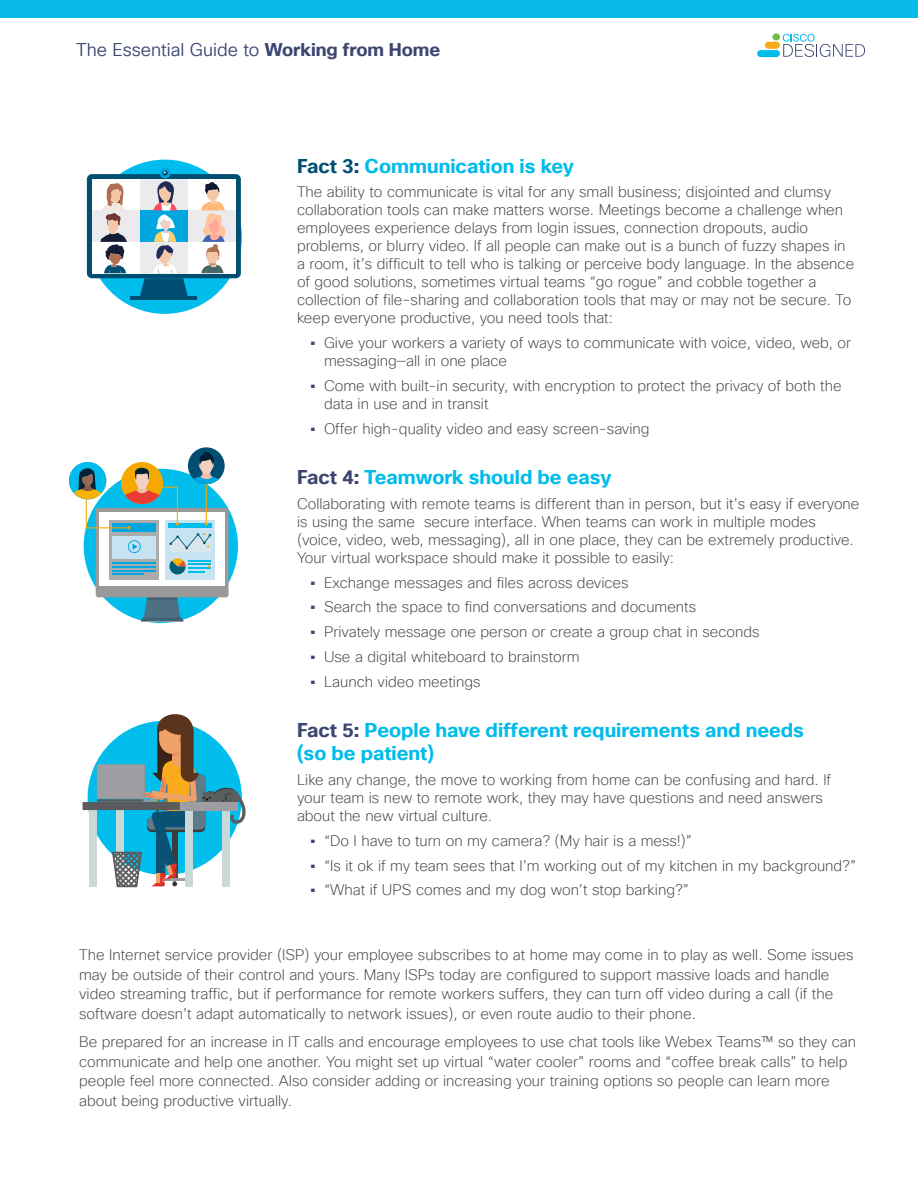
<style>
.page{position:relative;width:918px;height:1188px;background:#fff}
.page>*{position:absolute;margin:0;border:0;box-sizing:border-box;transform-origin:0 0}
.t1{font:700 19.5px/23.4px "Cisco Sans TT";color:#00bceb}
.t2{font:18px "Cisco Sans TT Light";color:#3b4570}
.t3{font:200 15px/18px "Cisco Sans TT";color:#414042}
.s1{font-family:"Cisco Sans TT";font-weight:700}
.s2{color:#004f73}
.s3{font-weight:700;color:#3b4570}
.s4{color:#3b4570}
</style>
<div class="page">
<div style="left:84px;top:469px;width:154px;height:154px;background:#00bdeb;border-radius:50%"></div>
<svg style="left:783px;top:34px;width:82px;height:23px"></svg>
<div style="left:757px;top:50px;width:23px;height:7px;background:#00bceb;border-radius:4px"></div>
<div style="left:765px;top:42px;width:15px;height:7px;background:#faab1c;border-radius:4px"></div>
<div style="left:772px;top:33px;width:8px;height:7px;background:#6ebf47;border-radius:4px"></div>
<div style="left:0;top:0;width:918px;height:18px;background:#08bae8"></div>
<svg style="left:83px;top:714px;width:163px;height:173px"></svg>
<div style="left:88px;top:160px;width:154px;height:154px;background:#00bdeb;border-radius:50%"></div>
<div style="left:87px;top:174px;width:154px;height:104px;background:#004f73;border-radius:5px"></div>
<div style="left:92px;top:179px;width:48px;height:32px;background:#fff"></div>
<div style="left:92px;top:211px;width:48px;height:31px;background:#ebebed"></div>
<div style="left:188px;top:179px;width:48px;height:32px;background:#fff"></div>
<div style="left:92px;top:242px;width:48px;height:31px;background:#fff"></div>
<div style="left:188px;top:242px;width:48px;height:31px;background:#fff"></div>
<div style="left:188px;top:211px;width:48px;height:31px;background:#ebebed"></div>
<hr style="left:131px;top:296px;width:66px;height:4px;background:#004f73">
<svg style="left:201px;top:182px;width:25px;height:91px"></svg>
<svg style="left:100px;top:183px;width:27px;height:90px"></svg>
<div style="left:160px;top:168px;width:11px;height:10px;background:#00a6e0;border-radius:50%"></div>
<svg style="left:140px;top:170px;width:48px;height:126px;background:#7db0c4"></svg>
<svg style="left:140px;top:597px;width:44px;height:25px"></svg>
<div style="left:96px;top:508px;width:133px;height:89px;background:#999;border-radius:3px"></div>
<div style="left:100px;top:512px;width:125px;height:74px;background:#fff"></div>
<div style="left:165px;top:520px;width:50px;height:60px;background:#c7e3f2"></div>
<div style="left:109px;top:520px;width:50px;height:60px;background:#ababab"></div>
<hr style="left:112px;top:574px;width:31px;height:1px;background:#00a6e0">
<div style="left:69px;top:462px;width:37px;height:37px;background:#00bdeb;border-radius:50%"></div>
<svg style="left:188px;top:447px;width:37px;height:37px"></svg>
<svg style="left:73px;top:451px;width:151px;height:123px"></svg>
<p class="t2" style="left:76px;top:38px;width:366px">The Essential Guide to <span class="s1">Working from Home</span></p>
<h1 class="t1" style="left:297px;top:155px;width:278px"><span class="s2">Fact 3:</span> Communication is key</h1>
<p class="t3" style="left:297px;top:184px;width:559px">The ability to communicate is vital for any small business; disjointed and clumsy collaboration tools can make matters worse. Meetings become a challenge when employees experience delays from login issues, connection dropouts, audio problems, or blurry video. If all people can make out is a bunch of fuzzy shapes in a room, it’s difficult to tell who is talking or perceive body language. In the absence of good solutions, sometimes virtual teams “go rogue” and cobble together a collection of file-sharing and collaboration tools that may or may not be secure. To keep everyone productive, you need tools that:</p>
<p class="t3" style="left:324px;top:334px;width:529px;text-indent:-14px"><span class="s3">•</span> Give your workers a variety of ways to communicate with voice, video, web, or messaging—all in one place</p>
<p class="t3" style="left:324px;top:377px;width:519px;text-indent:-14px"><span class="s3">•</span> Come with built-in security, with encryption to protect the privacy of both the data in use and in transit</p>
<p class="t3" style="left:310px;top:420px;width:341px"><span class="s3">•</span> Offer high-quality video and easy screen-saving</p>
<h1 class="t1" style="left:297px;top:466px;width:316px"><span class="s4">Fact 4:</span> Teamwork should be easy</h1>
<p class="t3" style="left:297px;top:495px;width:564px">Collaborating with remote teams is different than in person, but it’s easy if everyone is using the same secure interface. When teams can work in multiple modes (voice, video, web, messaging), all in one place, they can be extremely productive.<br>Your virtual workspace should make it possible to easily:</p>
<p class="t3" style="left:310px;top:574px;width:320px"><span class="s3">•</span> Exchange messages and files across devices</p>
<p class="t3" style="left:310px;top:599px;width:387px"><span class="s3">•</span> Search the space to find conversations and documents</p>
<p class="t3" style="left:310px;top:623px;width:451px"><span class="s3">•</span> Privately message one person or create a group chat in seconds</p>
<p class="t3" style="left:310px;top:648px;width:271px"><span class="s3">•</span> Use a digital whiteboard to brainstorm</p>
<p class="t3" style="left:310px;top:673px;width:172px"><span class="s3">•</span> Launch video meetings</p>
<h1 class="t1" style="left:297px;top:719px;width:509px"><span class="s4">Fact 5:</span> People have different requirements and needs (so be patient)</h1>
<p class="t3" style="left:297px;top:771px;width:536px">Like any change, the move to working from home can be confusing and hard. If your team is new to remote work, they may have questions and need answers about the new virtual culture.</p>
<p class="t3" style="left:310px;top:832px;width:383px"><span class="s3">•</span> “Do I have to turn on my camera? (My hair is a mess!)”</p>
<p class="t3" style="left:310px;top:857px;width:547px"><span class="s3">•</span> “Is it ok if my team sees that I’m working out of my kitchen in my background?”</p>
<p class="t3" style="left:310px;top:882px;width:380px"><span class="s3">•</span> “What if UPS comes and my dog won’t stop barking?”</p>
<p class="t3" style="left:79px;top:946px;width:776px;line-height:19.5px">The Internet service provider (ISP) your employee subscribes to at home may come in to play as well. Some issues may be outside of their control and yours. Many ISPs today are configured to support massive loads and handle video streaming traffic, but if performance for remote workers suffers, they can turn off video during a call (if the software doesn’t adapt automatically to network issues), or even route audio to their phone.</p>
<p class="t3" style="left:79px;top:1033px;width:778px;line-height:19.5px">Be prepared for an increase in IT calls and encourage employees to use chat tools like Webex Teams™ so they can communicate and help one another. You might set up virtual “water cooler” rooms and “coffee break calls” to help people feel more connected. Also consider adding or increasing your training options so people can learn more about being productive virtually.</p>
</div>
